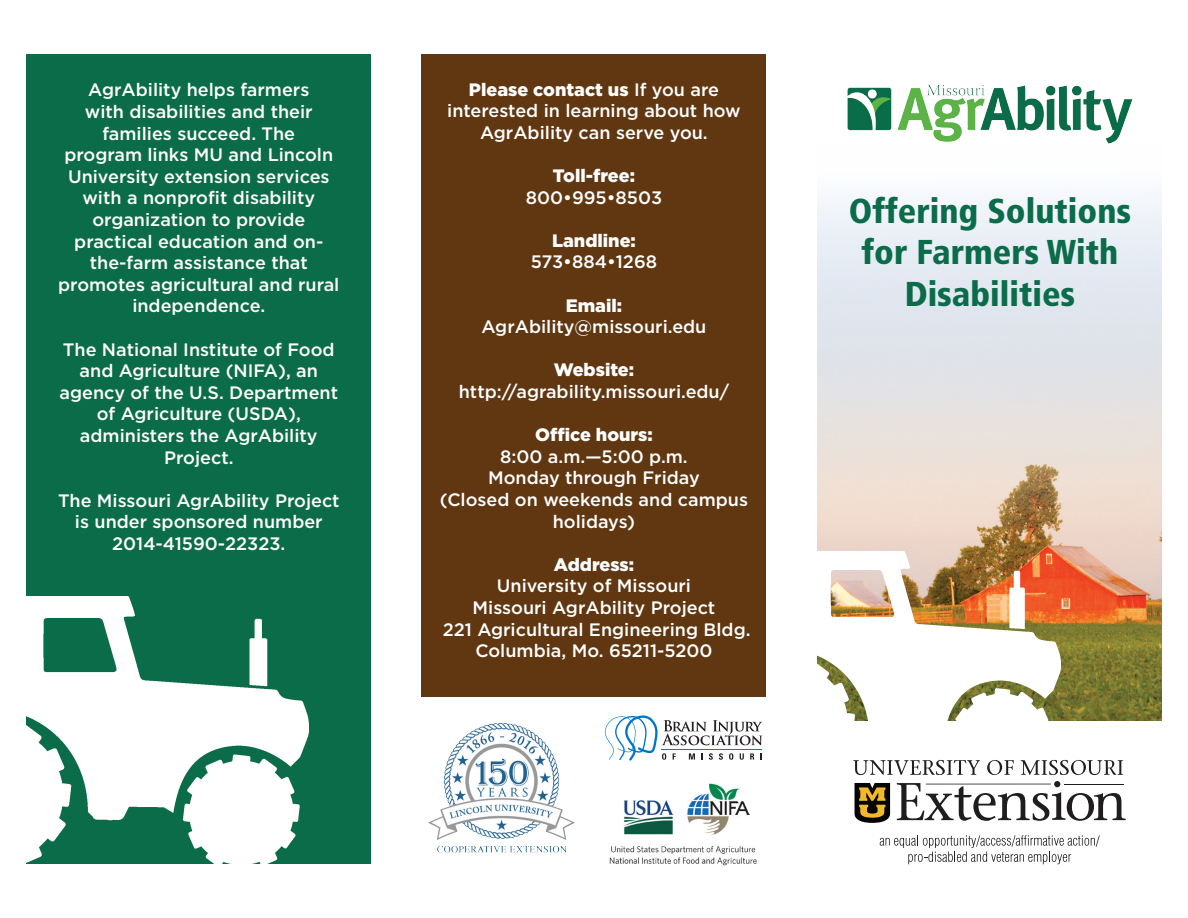
<style>
.page{position:relative;width:1188px;height:918px;background:#fff}
.page>*{position:absolute;margin:0;border:0;box-sizing:border-box;transform-origin:0 0}
.t1{font:900 condensed 34.5px/41.4px "Frutiger LT Std";color:#0b6c49;text-align:center}
.t2{font:500 18px/21.6px "Gotham";color:#fff;text-align:center}
.t3{font:900 18px "Gotham";color:#fff}
.s1{font-weight:900}
</style>
<div class="page">
<div style="left:422px;top:54px;width:344px;height:643px;background:#603711"></div>
<div style="left:27px;top:54px;width:344px;height:810px;background:#0b6c49"></div>
<img style="left:26px;top:597px;width:282px;height:267px">
<img style="left:817px;top:196px;width:344px;height:525px">
<img style="left:847px;top:84px;width:286px;height:60px">
<svg style="left:880px;top:835px;width:220px;height:29px"></svg>
<svg style="left:853px;top:760px;width:127px;height:15px"></svg>
<svg style="left:987px;top:760px;width:27px;height:15px"></svg>
<svg style="left:1021px;top:760px;width:102px;height:15px"></svg>
<svg style="left:897px;top:781px;width:229px;height:40px"></svg>
<svg style="left:855px;top:783px;width:35px;height:40px"></svg>
<svg style="left:605px;top:715px;width:157px;height:46px"></svg>
<img style="left:428px;top:723px;width:147px;height:130px">
<img style="left:817px;top:551px;width:243px;height:170px">
<img style="left:609px;top:783px;width:148px;height:83px">
<p class="t2" style="left:58px;top:79px;width:283px">AgrAbility helps farmers<br>with disabilities and their families succeed. The<br>program links MU and Lincoln<br>University extension services with a nonprofit disability organization to provide practical education and on&shy;the-farm assistance that promotes agricultural and rural independence.</p>
<p class="t2" style="left:60px;top:338px;width:280px">The National Institute of Food and Agriculture (NIFA), an agency of the U.S. Department of Agriculture (USDA), administers the AgrAbility<br>Project.</p>
<p class="t2" style="left:58px;top:489px;width:283px">The Missouri AgrAbility Project is under sponsored number<br>2014-41590-22323.</p>
<p class="t2" style="left:447px;top:78px;width:295px"><span class="s1">Please contact us</span> If you are interested in learning about how<br>AgrAbility can serve you.</p>
<p class="t3" style="left:553px;top:165px;width:84px">Toll-free:</p>
<p class="t2" style="left:526px;top:186px;width:138px">800•995•8503</p>
<p class="t3" style="left:552px;top:230px;width:85px">Landline:</p>
<p class="t2" style="left:531px;top:251px;width:128px">573•884•1268</p>
<p class="t2" style="left:482px;top:294px;width:226px"><span class="s1">Email:<br></span>AgrAbility@missouri.edu</p>
<p class="t2" style="left:459px;top:359px;width:272px"><span class="s1">Website: </span>http://agrability.missouri.edu/</p>
<p class="t3" style="left:535px;top:424px;width:119px">Office hours:</p>
<p class="t2" style="left:500px;top:445px;width:189px">8:00 a.m.—5:00 p.m.</p>
<p class="t2" style="left:488px;top:467px;width:213px">Monday through Friday</p>
<p class="t2" style="left:440px;top:488px;width:310px">(Closed on weekends and campus holidays)</p>
<p class="t3" style="left:554px;top:554px;width:82px">Address:</p>
<p class="t2" style="left:497px;top:575px;width:196px">University of Missouri</p>
<p class="t2" style="left:473px;top:596px;width:244px">Missouri AgrAbility Project</p>
<p class="t2" style="left:443px;top:618px;width:309px">221 Agricultural Engineering Bldg.</p>
<p class="t2" style="left:475px;top:640px;width:239px">Columbia, Mo. 65211-5200</p>
<p class="t1" style="left:849px;top:190px;width:284px">Offering Solutions for Farmers With<br>Disabilities</p>
</div>
